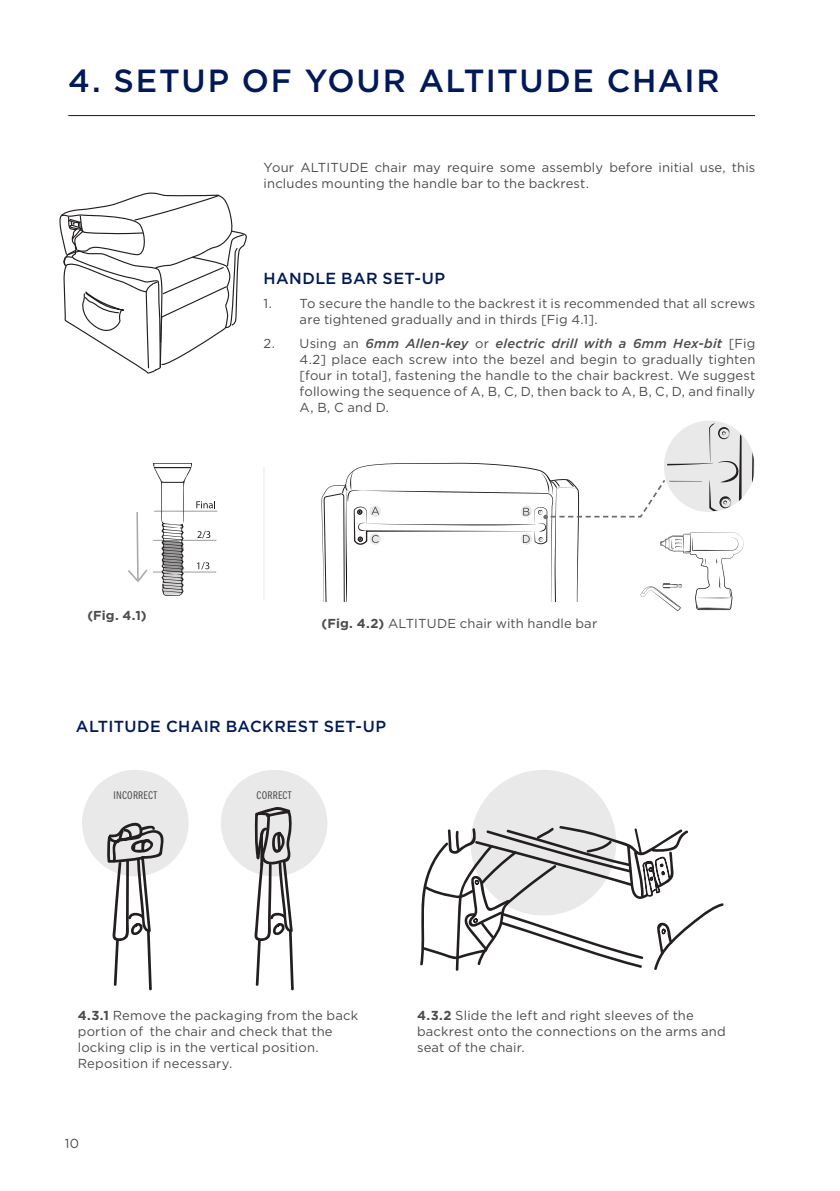
<style>
.page{position:relative;width:840px;height:1191px;background:#fff}
.page>*{position:absolute;margin:0;border:0;box-sizing:border-box;transform-origin:0 0}
.sub_eurostile{font:500 32px "Gotham";letter-spacing:.05em;color:#011958}
.subsub_no_space_afte{font:500 16px "Gotham";letter-spacing:.025em;color:#011958}
.body{font:13px/16px "Gotham";letter-spacing:.015em;color:#4b4c4d}
.body-2{font:700 13px "Gotham";color:#4b4c4d}
.table2{font:11.6px "Franklin Gothic Book Cmpr";letter-spacing:.03em;color:#4b4c4d}
.s1{font-weight:500;font-style:italic}
.s2{font-weight:700}
</style>
<div class="page">
<svg style="left:59px;top:192px;width:188px;height:182px"></svg>
<hr style="left:154px;top:510px;width:63px;height:2px;background:#a8a9ad">
<hr style="left:153px;top:540px;width:63px;height:1px;background:#a8a9ad">
<hr style="left:153px;top:571px;width:63px;height:1px;background:#a8a9ad">
<svg style="left:128px;top:463px;width:87px;height:133px"></svg>
<svg style="left:321px;top:421px;width:434px;height:190px"></svg>
<svg style="left:107px;top:868px;width:56px;height:122px"></svg>
<svg style="left:254px;top:872px;width:40px;height:118px"></svg>
<svg style="left:82px;top:770px;width:106px;height:106px;background:#d2d2d2"></svg>
<svg style="left:221px;top:770px;width:106px;height:106px;background:#d1d1d1"></svg>
<div style="left:470px;top:770px;width:146px;height:145px;background:#e9e9e9;border-radius:50%"></div>
<svg style="left:420px;top:806px;width:303px;height:165px"></svg>
<hr style="left:263px;top:466px;width:1px;height:134px;background:#231f20">
<hr style="left:68px;top:115px;width:686px;height:1px;background:#011958">
<p class="sub_eurostile" style="left:68px;top:63px;width:652px">4. SETUP OF YOUR ALTITUDE CHAIR</p>
<p class="body" style="left:263px;top:159px;width:493px">Your ALTITUDE chair may require some assembly before initial use, this includes mounting the handle bar to the backrest.</p>
<p class="body-2" style="left:87px;top:607px;width:61px">(Fig. 4.1)</p>
<p class="subsub_no_space_afte" style="left:263px;top:269px;width:183px">HANDLE BAR SET-UP</p>
<p class="body" style="left:299px;top:295px;width:457px;text-indent:-36px">1. To secure the handle to the backrest it is recommended that all screws are tightened gradually and in thirds [Fig 4.1].</p>
<p class="body" style="left:299px;top:335px;width:457px;text-align:justify;text-indent:-36px">2. Using an <span class="s1">6mm Allen-key</span> or <span class="s1">electric drill with a 6mm Hex-bit</span> [Fig 4.2] place each screw into the bezel and begin to gradually tighten [four in total], fastening the handle to the chair backrest. We suggest following the sequence of A, B, C, D, then back to A, B, C, D, and finally A, B, C and D.</p>
<p class="body" style="left:321px;top:615px;width:277px"><span class="s2">(Fig. 4.2)</span> ALTITUDE chair with handle bar</p>
<p class="subsub_no_space_afte" style="left:76px;top:717px;width:311px">ALTITUDE CHAIR BACKREST SET-UP</p>
<p class="table2" style="left:113px;top:788px;width:45px">INCORRECT</p>
<p class="table2" style="left:256px;top:788px;width:36px">CORRECT</p>
<p class="body" style="left:78px;top:1007px;width:282px"><span class="s2">4.3.1</span> Remove the packaging from the back portion of the chair and check that the locking clip is in the vertical position.<br>Reposition if necessary.</p>
<p class="body" style="left:65px;top:1135px;width:16px">10</p>
<p class="body" style="left:417px;top:1007px;width:310px"><span class="s2">4.3.2</span> Slide the left and right sleeves of the backrest onto the connections on the arms and seat of the chair.</p>
</div>
